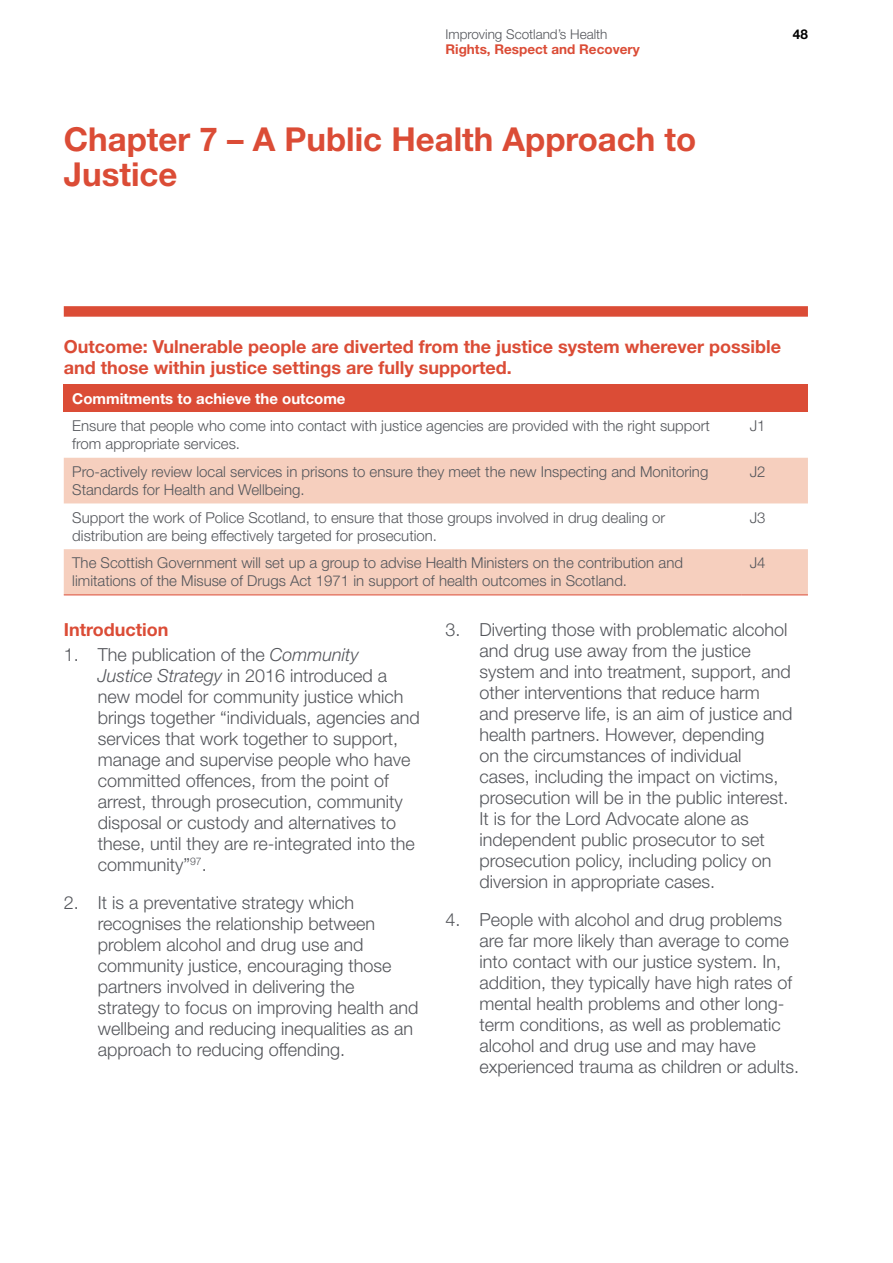
<style>
.page{position:relative;width:893px;height:1263px;background:#fff}
.page>*{position:absolute;margin:0;border:0;box-sizing:border-box;transform-origin:0 0}
.t1{font:700 33px/34.5px "Helvetica Neue LT Std";color:#db4c36}
.t2{font:300 18px/21px "Helvetica Neue LT Std";color:#54565b}
.t3{font:700 18px/21px "Helvetica Neue LT Std";color:#db4c36}
.t4{font:300 15px/18px "Helvetica Neue LT Std";color:#54565b}
.t5{font:700 15px "Helvetica Neue LT Std";color:#fff}
.t6{font:300 13.5px "Helvetica Neue LT Std";color:#54565b}
.t7{font:700 13.5px "Helvetica Neue LT Std";color:#db4c36}
.t8{font:700 13.5px "Helvetica Neue LT Std";color:#000}
.s1{font-style:italic}
</style>
<div class="page">
<div style="left:64px;top:306px;width:744px;height:11px;background:#db4c36"></div>
<div style="left:64px;top:384px;width:744px;height:28px;background:#db4c36"></div>
<svg style="left:64px;top:458px;width:744px;height:136px;fill:#f6cfbe"></svg>
<hr style="left:64px;top:594px;width:677px;height:1px;background:#db4c36">
<hr style="left:741px;top:594px;width:67px;height:1px;background:#db4c36">
<p class="t6" style="left:445px;top:26px;width:164px">Improving Scotland’s Health</p>
<p class="t8" style="left:793px;top:26px;width:17px">48</p>
<p class="t7" style="left:445px;top:41px;width:196px">Rights, Respect and Recovery</p>
<h1 class="t1" style="left:64px;top:121px;width:634px">Chapter 7 – A Public Health Approach to<br>Justice</h1>
<p class="t3" style="left:64px;top:336px;width:719px">Outcome: Vulnerable people are diverted from the justice system wherever possible and those within justice settings are fully supported.</p>
<p class="t5" style="left:72px;top:389px;width:275px">Commitments to achieve the outcome</p>
<p class="t4" style="left:72px;top:417px;width:639px">Ensure that people who come into contact with justice agencies are provided with the right support from appropriate services.</p>
<p class="t4" style="left:750px;top:417px;width:17px">J1</p>
<p class="t4" style="left:72px;top:462px;width:637px">Pro-actively review local services in prisons to ensure they meet the new Inspecting and Monitoring<br>Standards for Health and Wellbeing.</p>
<p class="t4" style="left:750px;top:462px;width:17px">J2</p>
<p class="t4" style="left:72px;top:508px;width:594px">Support the work of Police Scotland, to ensure that those groups involved in drug dealing or distribution are being effectively targeted for prosecution.</p>
<p class="t4" style="left:750px;top:508px;width:17px">J3</p>
<p class="t4" style="left:72px;top:554px;width:612px">The Scottish Government will set up a group to advise Health Ministers on the contribution and limitations of the Misuse of Drugs Act 1971 in support of health outcomes in Scotland.</p>
<p class="t4" style="left:750px;top:554px;width:17px">J4</p>
<p class="t3" style="left:64px;top:618px;width:106px">Introduction</p>
<p class="t2" style="left:98px;top:644px;width:324px;text-indent:-34px">1. The publication of the <span class="s1">Community<br>Justice Strategy</span> in 2016 introduced a new model for community justice which brings together “individuals, agencies and services that work together to support, manage and supervise people who have committed offences, from the point of arrest, through prosecution, community disposal or custody and alternatives to these, until they are re-integrated into the community”<sup>97</sup>.</p>
<p class="t2" style="left:98px;top:892px;width:322px;text-indent:-34px">2. It is a preventative strategy which recognises the relationship between problem alcohol and drug use and community justice, encouraging those partners involved in delivering the strategy to focus on improving health and wellbeing and reducing inequalities as an approach to reducing offending.</p>
<p class="t2" style="left:479px;top:619px;width:315px;text-indent:-34px">3. Diverting those with problematic alcohol and drug use away from the justice system and into treatment, support, and other interventions that reduce harm and preserve life, is an aim of justice and health partners. However, depending<br>on the circumstances of individual cases, including the impact on victims, prosecution will be in the public interest.<br>It is for the Lord Advocate alone as independent public prosecutor to set prosecution policy, including policy on diversion in appropriate cases.</p>
<p class="t2" style="left:479px;top:909px;width:321px;text-indent:-34px">4. People with alcohol and drug problems are far more likely than average to come into contact with our justice system. In, addition, they typically have high rates of mental health problems and other long&shy;term conditions, as well as problematic alcohol and drug use and may have experienced trauma as children or adults.</p>
</div>
